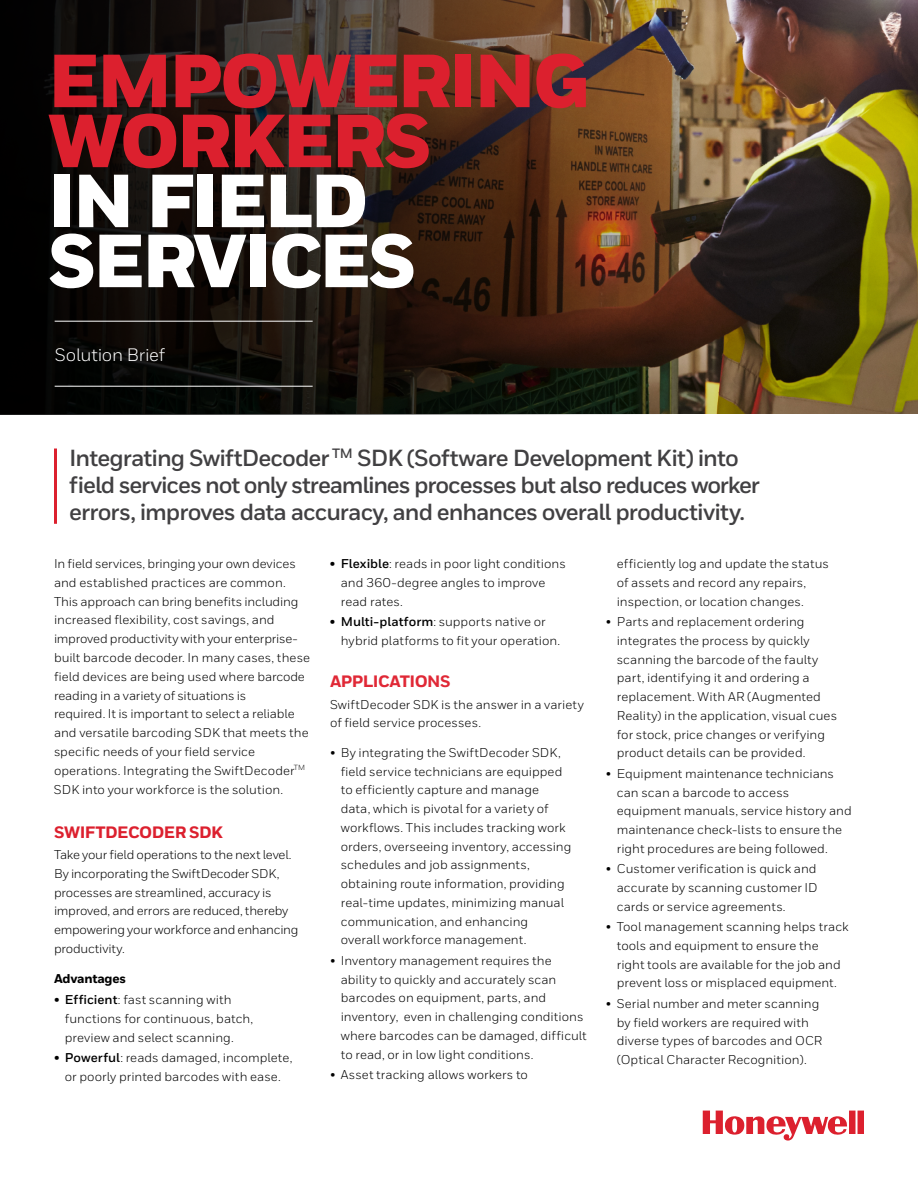
<style>
.page{position:relative;width:918px;height:1188px;background:#fff}
.page>*{position:absolute;margin:0;border:0;box-sizing:border-box;transform-origin:0 0}
.t1{font:900 75px/60px "Honeywell Sans";letter-spacing:-.04em;color:#dc202e}
.t2{font:900 75px/60px "Honeywell Sans";letter-spacing:-.04em;color:#fff}
.t3{font:700 23.25px/27px "Honeywell Sans";letter-spacing:-.04em;color:#414042}
.t4{font:18px "Honeywell Sans";letter-spacing:-.015em;color:#fff}
.t5{font:800 16.5px "Honeywell Sans";letter-spacing:-.035em;color:#dc202e}
.t6{font:800 16.5px "Honeywell Sans";letter-spacing:-.035em;color:#e02836}
.t7{font:12.75px/18.8px "Honeywell Sans";color:#000}
.t8{font:800 12.75px "Honeywell Sans";letter-spacing:-.02em;color:#000}
.s1{font-weight:700}
</style>
<div class="page">
<img style="left:807px;top:0;width:111px;height:414px">
<svg style="left:703px;top:1111px;width:161px;height:30px"></svg>
<hr style="left:54px;top:449px;width:3px;height:75px;background:#dc202e">
<img style="left:0;top:0;width:807px;height:415px">
<hr style="left:55px;top:321px;width:258px;height:1px;background:#fff">
<hr style="left:55px;top:386px;width:258px;height:1px;background:#fff">
<h1 class="t1" style="left:48px;top:54px;width:543px">EMPOWERING<br>WORKERS</h1>
<h1 class="t2" style="left:48px;top:174px;width:370px">IN FIELD<br>SERVICES</h1>
<h3 class="t4" style="left:55px;top:344px;width:112px">Solution Brief</h3>
<h2 class="t3" style="left:69px;top:445px;width:692px">Integrating SwiftDecoder <sup>TM</sup> SDK (Software Development Kit) into field services not only streamlines processes but also reduces worker errors, improves data accuracy, and enhances overall productivity.</h2>
<p class="t7" style="left:54px;top:554px;width:258px">In field services, bringing your own devices and established practices are common.<br>This approach can bring benefits including increased flexibility, cost savings, and improved productivity with your enterprise&shy;built barcode decoder. In many cases, these field devices are being used where barcode reading in a variety of situations is<br>required. It is important to select a reliable and versatile barcoding SDK that meets the specific needs of your field service operations. Integrating the SwiftDecoder<sup>TM </sup>SDK into your workforce is the solution.</p>
<p class="t5" style="left:54px;top:822px;width:171px">SWIFTDECODER SDK</p>
<p class="t7" style="left:54px;top:845px;width:246px">Take your field operations to the next level.<br>By incorporating the SwiftDecoder SDK, processes are streamlined, accuracy is improved, and errors are reduced, thereby empowering your workforce and enhancing productivity.</p>
<p class="t8" style="left:54px;top:970px;width:73px">Advantages</p>
<p class="t7" style="left:65px;top:990px;width:190px;text-indent:-11px"><span class="s1">• Efficient</span>: fast scanning with functions for continuous, batch, preview and select scanning.</p>
<p class="t7" style="left:54px;top:1048px;width:240px;text-align:center"><span class="s1">• Powerful</span>: reads damaged, incomplete, or poorly printed barcodes with ease.</p>
<p class="t7" style="left:341px;top:555px;width:227px;text-indent:-11px"><span class="s1">• Flexible</span>: reads in poor light conditions and 360-degree angles to improve read rates.</p>
<p class="t7" style="left:341px;top:612px;width:221px;text-indent:-11px"><span class="s1">• Multi-platform</span>: supports native or hybrid platforms to fit your operation.</p>
<p class="t6" style="left:330px;top:671px;width:122px">APPLICATIONS</p>
<p class="t7" style="left:330px;top:695px;width:255px">SwiftDecoder SDK is the answer in a variety of field service processes.</p>
<p class="t7" style="left:341px;top:743px;width:232px;text-indent:-11px">• By integrating the SwiftDecoder SDK, field service technicians are equipped to efficiently capture and manage data, which is pivotal for a variety of workflows. This includes tracking work orders, overseeing inventory, accessing schedules and job assignments, obtaining route information, providing real-time updates, minimizing manual communication, and enhancing<br>overall workforce management.</p>
<p class="t7" style="left:341px;top:951px;width:248px;text-indent:-11px">• Inventory management requires the ability to quickly and accurately scan barcodes on equipment, parts, and inventory, even in challenging conditions where barcodes can be damaged, difficult to read, or in low light conditions.</p>
<p class="t7" style="left:330px;top:1065px;width:200px">• Asset tracking allows workers to</p>
<p class="t7" style="left:617px;top:555px;width:214px">efficiently log and update the status of assets and record any repairs, inspection, or location changes.</p>
<p class="t7" style="left:617px;top:612px;width:222px;text-indent:-11px">• Parts and replacement ordering integrates the process by quickly scanning the barcode of the faulty part, identifying it and ordering a replacement. With AR (Augmented Reality) in the application, visual cues for stock, price changes or verifying product details can be provided.</p>
<p class="t7" style="left:617px;top:764px;width:236px;text-indent:-11px">• Equipment maintenance technicians can scan a barcode to access equipment manuals, service history and maintenance check-lists to ensure the right procedures are being followed.</p>
<p class="t7" style="left:617px;top:860px;width:202px;text-align:justify;text-indent:-11px">• Customer verification is quick and accurate by scanning customer ID cards or service agreements.</p>
<p class="t7" style="left:617px;top:917px;width:233px;text-indent:-11px">• Tool management scanning helps track tools and equipment to ensure the right tools are available for the job and prevent loss or misplaced equipment.</p>
<p class="t7" style="left:617px;top:994px;width:207px;text-indent:-11px">• Serial number and meter scanning by field workers are required with diverse types of barcodes and OCR (Optical Character Recognition).</p>
</div>
